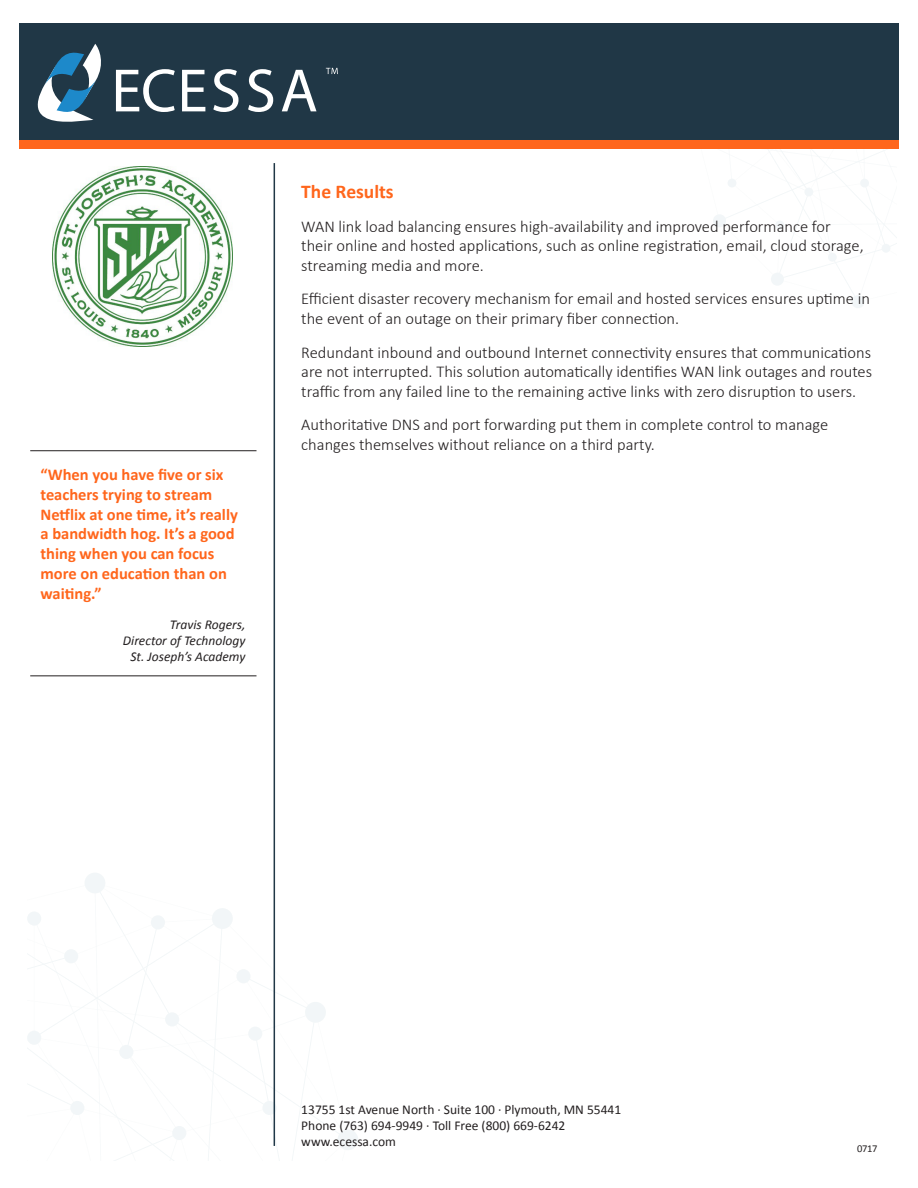
<style>
.page{position:relative;width:918px;height:1188px;background:#fff}
.page>*{position:absolute;margin:0;border:0;box-sizing:border-box;transform-origin:0 0}
.t1{font:700 19.5px "Calibri";color:#ff661c}
.t2{font:300 16.5px/19.8px "Calibri";color:#231f20}
.t3{font:700 16.5px/19.8px "Calibri";color:#ff661c}
.t4{font:13.5px/16.2px "Calibri";color:#231f20}
.t5{font:italic 13.5px/16.2px "Calibri";color:#231f20;text-align:right}
.t6{font:10.5px "Calibri";color:#231f20}
</style>
<div class="page">
<div style="left:851px;top:295px;width:14px;height:13px;background:#f2f6f8;border-radius:50%"></div>
<svg style="left:696px;top:148px;width:201px;height:152px"></svg>
<div style="left:860px;top:179px;width:9px;height:9px;background:#f2f6f8;border-radius:50%"></div>
<div style="left:804px;top:188px;width:9px;height:8px;background:#f2f6f8;border-radius:50%"></div>
<div style="left:728px;top:179px;width:8px;height:9px;background:#f2f6f8;border-radius:50%"></div>
<div style="left:775px;top:220px;width:9px;height:9px;background:#f2f6f8;border-radius:50%"></div>
<div style="left:828px;top:253px;width:9px;height:9px;background:#f2f6f8;border-radius:50%"></div>
<div style="left:882px;top:244px;width:9px;height:9px;background:#f2f6f8;border-radius:50%"></div>
<div style="left:19px;top:23px;width:880px;height:120px;background:#203746"></div>
<svg style="left:38px;top:44px;width:63px;height:78px"></svg>
<svg style="left:116px;top:69px;width:59px;height:43px"></svg>
<svg style="left:182px;top:70px;width:23px;height:41px"></svg>
<svg style="left:213px;top:69px;width:26px;height:43px"></svg>
<svg style="left:248px;top:69px;width:25px;height:43px"></svg>
<svg style="left:282px;top:70px;width:35px;height:41px"></svg>
<svg style="left:326px;top:68px;width:12px;height:6px"></svg>
<div style="left:19px;top:140px;width:880px;height:8px;background:#ff661c"></div>
<hr style="left:274px;top:163px;width:1px;height:983px;background:#203746">
<svg style="left:28px;top:882px;width:311px;height:279px"></svg>
<div style="left:84px;top:873px;width:21px;height:20px;background:#f2f6f8;border-radius:50%"></div>
<div style="left:212px;top:908px;width:21px;height:21px;background:#f2f6f8;border-radius:50%"></div>
<div style="left:305px;top:1002px;width:21px;height:21px;background:#f2f6f8;border-radius:50%"></div>
<div style="left:337px;top:1129px;width:21px;height:21px;background:#f2f6f8;border-radius:50%"></div>
<div style="left:27px;top:911px;width:14px;height:15px;background:#f2f6f8;border-radius:50%"></div>
<div style="left:64px;top:949px;width:14px;height:14px;background:#f2f6f8;border-radius:50%"></div>
<div style="left:151px;top:915px;width:14px;height:15px;background:#f2f6f8;border-radius:50%"></div>
<div style="left:165px;top:1012px;width:14px;height:15px;background:#f2f6f8;border-radius:50%"></div>
<div style="left:119px;top:1045px;width:14px;height:14px;background:#f2f6f8;border-radius:50%"></div>
<div style="left:27px;top:1031px;width:14px;height:14px;background:#f2f6f8;border-radius:50%"></div>
<div style="left:70px;top:1101px;width:14px;height:14px;background:#f2f6f8;border-radius:50%"></div>
<div style="left:172px;top:1126px;width:14px;height:14px;background:#f2f6f8;border-radius:50%"></div>
<svg style="left:262px;top:1101px;width:15px;height:14px"></svg>
<div style="left:248px;top:1027px;width:14px;height:14px;background:#f2f6f8;border-radius:50%"></div>
<div style="left:236px;top:969px;width:15px;height:14px;background:#f2f6f8;border-radius:50%"></div>
<hr style="left:30px;top:450px;width:226px;height:1px;background:#231f20">
<hr style="left:30px;top:675px;width:226px;height:1px;background:#231f20">
<img style="left:52px;top:166px;width:181px;height:181px">
<p class="t3" style="left:40px;top:465px;width:199px">“When you have five or six teachers trying to stream<br>Netflix at one time, it’s really a bandwidth hog. It’s a good thing when you can focus more on education than on waiting.”</p>
<p class="t5" style="left:123px;top:615px;width:124px">Travis Rogers,<br>Director of Technology<br>St. Joseph’s Academy</p>
<p class="t1" style="left:301px;top:179px;width:94px">The Results</p>
<p class="t2" style="left:301px;top:215px;width:564px">WAN link load balancing ensures high-availability and improved performance for their online and hosted applications, such as online registration, email, cloud storage, streaming media and more.</p>
<p class="t2" style="left:301px;top:288px;width:570px">Efficient disaster recovery mechanism for email and hosted services ensures uptime in the event of an outage on their primary fiber connection.</p>
<p class="t2" style="left:301px;top:341px;width:572px;text-align:justify">Redundant inbound and outbound Internet connectivity ensures that communications are not interrupted. This solution automatically identifies WAN link outages and routes traffic from any failed line to the remaining active links with zero disruption to users.</p>
<p class="t2" style="left:301px;top:414px;width:528px">Authoritative DNS and port forwarding put them in complete control to manage changes themselves without reliance on a third party.</p>
<p class="t4" style="left:301px;top:1101px;width:322px">13755 1st Avenue North · Suite 100 · Plymouth, MN 55441<br>Phone (763) 694-9949 · Toll Free (800) 669-6242</p>
<p class="t4" style="left:301px;top:1133px;width:96px">www.ecessa.com</p>
<p class="t6" style="left:857px;top:1142px;width:22px">0717</p>
</div>
